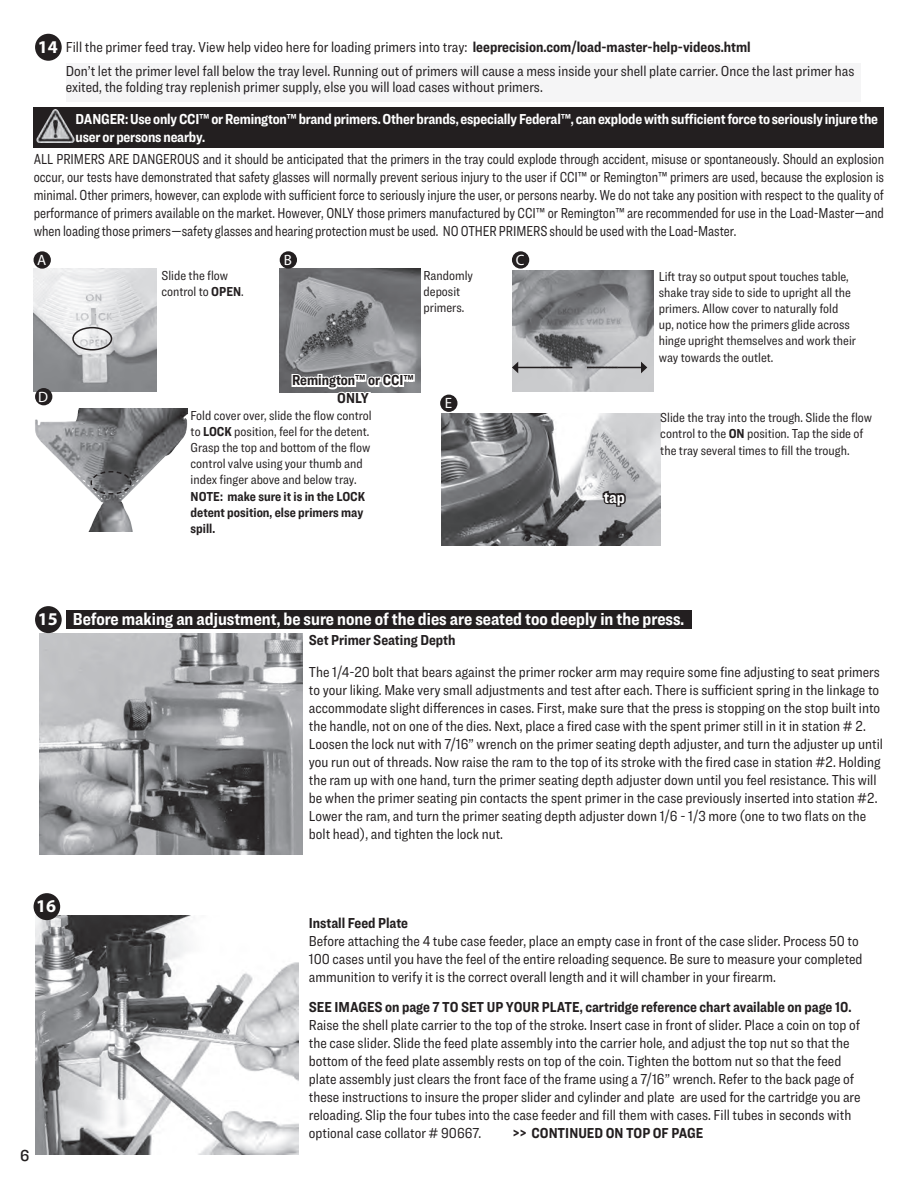
<style>
.page{position:relative;width:918px;height:1188px;background:#fff}
.page>*{position:absolute;margin:0;border:0;box-sizing:border-box;transform-origin:0 0}
.t1{font:700 18px "Ringside Condensed";color:#fff}
.t2{font:700 18px "Myriad Pro";color:#fff}
.t3{font:700 16.5px "Ringside Condensed";color:#fff}
.text{font:16.5px "Knockout 31 Junior Middlewt";color:#231f20}
.text-2{font:15px/18px "Ringside Condensed";color:#231f20}
.text-3{font:15px/18px "Ringside Condensed";color:#231f20;text-align:justify;scale:.92 1}
.text-4{font:700 15px/18px "Ringside Condensed";letter-spacing:-.01em;color:#fff}
.t4{font:700 15px/18px "Ringside Condensed";color:#231f20;text-align:center}
.t5{font:15px "Myriad Pro";color:#fff}
.t6{font:13.5px/16.2px "Ringside Condensed";color:#231f20}
.s1{font-weight:700}
</style>
<div class="page">
<img style="left:442px;top:414px;width:218px;height:131px">
<div style="left:66px;top:63px;width:794px;height:39px;background:#f5f5f6"></div>
<img style="left:35px;top:409px;width:152px;height:123px">
<div style="left:34px;top:107px;width:850px;height:41px;background:#231f20"></div>
<img style="left:34px;top:269px;width:123px;height:123px">
<div style="left:72px;top:327px;width:40px;height:24px;border:2px solid #231f20;border-radius:50%"></div>
<svg style="left:90px;top:470px;width:42px;height:25px"></svg>
<img style="left:280px;top:269px;width:140px;height:123px">
<img style="left:513px;top:270px;width:141px;height:121px">
<svg style="left:587px;top:362px;width:60px;height:11px"></svg>
<svg style="left:512px;top:362px;width:61px;height:11px"></svg>
<svg style="left:601px;top:489px;width:26px;height:19px"></svg>
<div style="left:34px;top:251px;width:17px;height:18px;background:#231f20;border-radius:50%"></div>
<div style="left:280px;top:251px;width:17px;height:18px;background:#231f20;border-radius:50%"></div>
<div style="left:512px;top:251px;width:17px;height:18px;background:#231f20;border-radius:50%"></div>
<div style="left:35px;top:388px;width:17px;height:17px;background:#231f20;border-radius:50%"></div>
<div style="left:440px;top:395px;width:18px;height:17px;background:#231f20;border-radius:50%"></div>
<svg style="left:290px;top:355px;width:126px;height:38px"></svg>
<div style="left:35px;top:34px;width:27px;height:27px;background:#231f20;border-radius:50%"></div>
<img style="left:36px;top:916px;width:263px;height:238px">
<img style="left:39px;top:633px;width:263px;height:222px">
<img style="left:36px;top:109px;width:39px;height:33px">
<div style="left:66px;top:610px;width:625px;height:19px;background:#231f20"></div>
<div style="left:35px;top:606px;width:27px;height:27px;background:#231f20;border-radius:50%"></div>
<div style="left:34px;top:893px;width:26px;height:27px;background:#231f20;border-radius:50%"></div>
<p class="text-2" style="left:66px;top:38px;width:686px">Fill the primer feed tray. View help video here for loading primers into tray: <span class="s1">leeprecision.com/load-master-help-videos.html</span></p>
<p class="text-2" style="left:66px;top:62px;width:790px;line-height:16.5px">Don’t let the primer level fall below the tray level. Running out of primers will cause a mess inside your shell plate carrier. Once the last primer has exited, the folding tray replenish primer supply, else you will load cases without primers.</p>
<p class="text-4" style="left:76px;top:109px;width:804px">DANGER: Use only CCI™ or Remington™ brand primers. Other brands, especially Federal™, can explode with sufficient force to seriously injure the user or persons nearby.</p>
<p class="text-3" style="left:34px;top:150px;width:926px">ALL PRIMERS ARE DANGEROUS and it should be anticipated that the primers in the tray could explode through accident, misuse or spontaneously. Should an explosion occur, our tests have demonstrated that safety glasses will normally prevent serious injury to the user if CCI™ or Remington™ primers are used, because the explosion is minimal. Other primers, however, can explode with sufficient force to seriously injure the user, or persons nearby. We do not take any position with respect to the quality of performance of primers available on the market. However, ONLY those primers manufactured by CCI™ or Remington™ are recommended for use in the Load-Master—and when loading those primers—safety glasses and hearing protection must be used. NO OTHER PRIMERS should be used with the Load-Master.</p>
<p class="t6" style="left:162px;top:267px;width:84px">Slide the flow control to <span class="s1">OPEN</span>.</p>
<p class="t6" style="left:424px;top:267px;width:51px">Randomly deposit primers.</p>
<p class="t6" style="left:659px;top:268px;width:199px">Lift tray so output spout touches table, shake tray side to side to upright all the primers. Allow cover to naturally fold up, notice how the primers glide across hinge upright themselves and work their way towards the outlet.</p>
<p class="t2" style="left:38px;top:35px;width:21px">14</p>
<p class="t5" style="left:37px;top:251px;width:11px">A</p>
<p class="t5" style="left:284px;top:251px;width:10px">B</p>
<p class="t5" style="left:516px;top:251px;width:10px">C</p>
<p class="t5" style="left:38px;top:387px;width:11px">D</p>
<p class="t4" style="left:292px;top:371px;width:123px">Remington™ or CCI™<br>ONLY</p>
<p class="t5" style="left:445px;top:394px;width:9px">E</p>
<p class="t6" style="left:191px;top:407px;width:183px">Fold cover over, slide the flow control to <span class="s1">LOCK</span> position, feel for the detent.<br>Grasp the top and bottom of the flow control valve using your thumb and index finger above and below tray.<br><span class="s1">NOTE: make sure it is in the LOCK detent position, else primers may spill.</span></p>
<p class="t6" style="left:660px;top:409px;width:213px">Slide the tray into the trough. Slide the flow control to the <span class="s1">ON</span> position. Tap the side of the tray several times to fill the trough.</p>
<p class="t3" style="left:604px;top:485px;width:23px">tap</p>
<p class="t2" style="left:38px;top:607px;width:21px">15</p>
<p class="t1" style="left:73px;top:606px;width:613px">Before making an adjustment, be sure none of the dies are seated too deeply in the press.</p>
<p class="t2" style="left:36px;top:894px;width:21px">16</p>
<p class="text" style="left:20px;top:1145px;width:11px">6</p>
<p class="t4" style="left:309px;top:631px;width:148px">Set Primer Seating Depth</p>
<p class="text-2" style="left:309px;top:662px;width:576px">The 1/4-20 bolt that bears against the primer rocker arm may require some fine adjusting to seat primers to your liking. Make very small adjustments and test after each. There is sufficient spring in the linkage to accommodate slight differences in cases. First, make sure that the press is stopping on the stop built into the handle, not on one of the dies. Next, place a fired case with the spent primer still in it in station # 2.<br>Loosen the lock nut with 7/16” wrench on the primer seating depth adjuster, and turn the adjuster up until you run out of threads. Now raise the ram to the top of its stroke with the fired case in station #2. Holding the ram up with one hand, turn the primer seating depth adjuster down until you feel resistance. This will be when the primer seating pin contacts the spent primer in the case previously inserted into station #2.<br>Lower the ram, and turn the primer seating depth adjuster down 1/6 - 1/3 more (one to two flats on the bolt head), and tighten the lock nut.</p>
<p class="t4" style="left:309px;top:913px;width:101px">Install Feed Plate</p>
<p class="text-2" style="left:309px;top:932px;width:555px">Before attaching the 4 tube case feeder, place an empty case in front of the case slider. Process 50 to<br>100 cases until you have the feel of the entire reloading sequence. Be sure to measure your completed ammunition to verify it is the correct overall length and it will chamber in your firearm.</p>
<p class="text-2" style="left:309px;top:998px;width:553px"><span class="s1">SEE IMAGES on page 7 TO SET UP YOUR PLATE, cartridge reference chart available on page 10.<br></span>Raise the shell plate carrier to the top of the stroke. Insert case in front of slider. Place a coin on top of the case slider. Slide the feed plate assembly into the carrier hole, and adjust the top nut so that the bottom of the feed plate assembly rests on top of the coin. Tighten the bottom nut so that the feed plate assembly just clears the front face of the frame using a 7/16” wrench. Refer to the back page of these instructions to insure the proper slider and cylinder and plate are used for the cartridge you are reloading. Slip the four tubes into the case feeder and fill them with cases. Fill tubes in seconds with optional case collator # 90667.</p>
<p class="t4" style="left:513px;top:1123px;width:192px">&gt;&gt; CONTINUED ON TOP OF PAGE</p>
</div>
